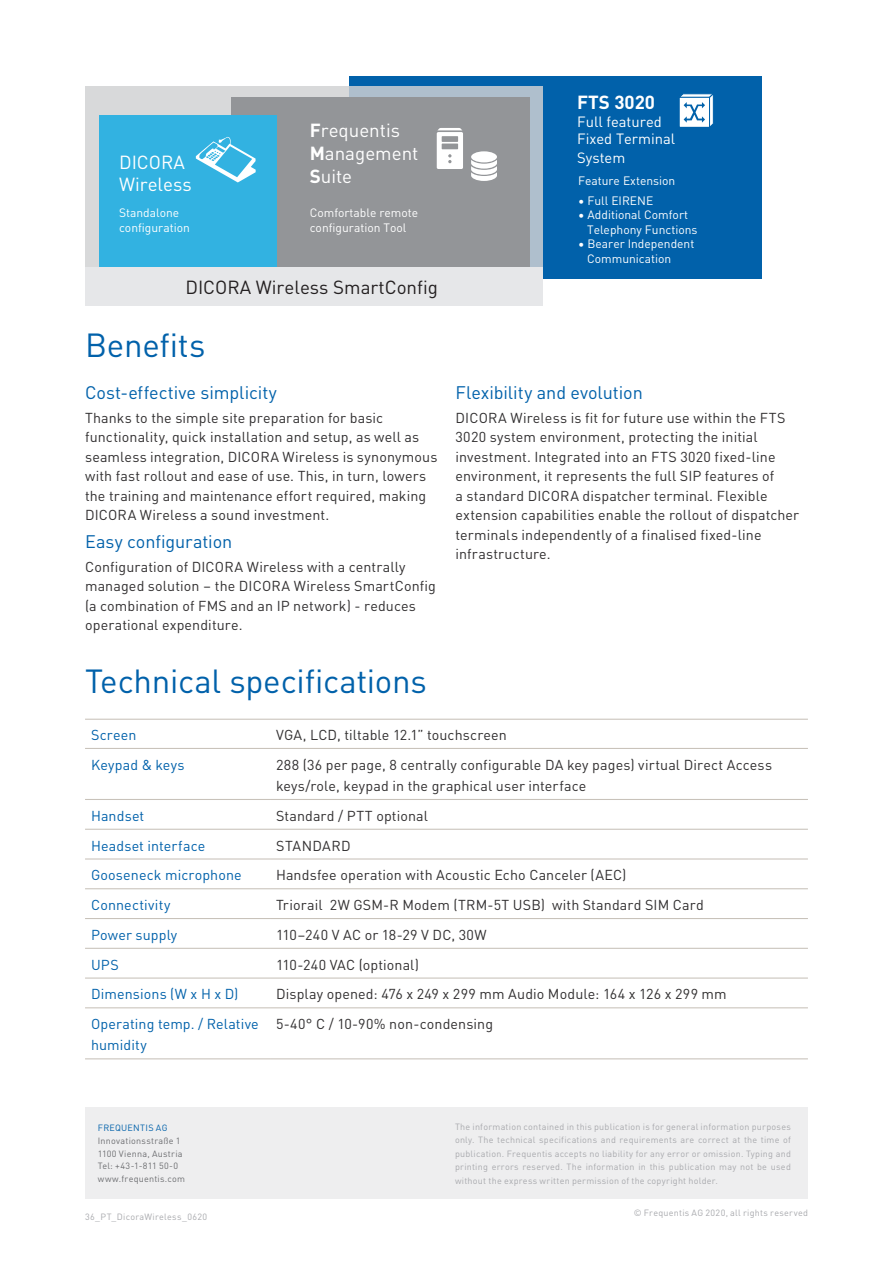
<style>
.page{position:relative;width:893px;height:1263px;background:#fff}
.page>*{position:absolute;margin:0;border:0;box-sizing:border-box;transform-origin:0 0}
.t1{font:33px "DINOT";letter-spacing:-.01em;color:#0161aa}
.t2{font:18.75px/22.8px "DINOT";color:#fff}
.t3{font:18.75px "DINOT";color:#231f20}
.t4{font:700 18.75px "DINOT";color:#fff}
.t5{font:18px "DINOT";letter-spacing:-.005em;color:#0161aa}
.t6{font:14.7px/17.4px "DINOT";color:#fff}
.t7{font:14.25px/19.5px "DINOT";letter-spacing:.01em;color:#312f30}
.t8{font:14.25px/21.3px "DINOT";letter-spacing:.01em;color:#0161aa}
.t9{font:12px/14.4px "DINOT";color:#fff}
.t10{font:9px/13.5px "DINOT";letter-spacing:.03em;color:#a8a9ad;text-align:justify}
.t11{font:9px/12.8px "DINOT";letter-spacing:.025em;color:#6c6d70}
.t12{font:9px "DINOT";letter-spacing:.03em;color:#0161aa}
.s1{font-weight:700}
</style>
<div class="page">
<div style="left:85px;top:1108px;width:723px;height:91px;background:#eeeeef"></div>
<hr style="left:85px;top:748px;width:185px;height:1px;background:#c8c2ba">
<hr style="left:270px;top:748px;width:538px;height:1px;background:#c8c2ba">
<hr style="left:85px;top:1007px;width:185px;height:1px;background:#c8c2ba">
<hr style="left:270px;top:1007px;width:538px;height:1px;background:#c8c2ba">
<hr style="left:85px;top:719px;width:185px;height:1px;background:#c8c2ba">
<hr style="left:270px;top:719px;width:538px;height:1px;background:#c8c2ba">
<hr style="left:85px;top:977px;width:185px;height:1px;background:#c8c2ba">
<hr style="left:270px;top:977px;width:538px;height:1px;background:#c8c2ba">
<hr style="left:85px;top:799px;width:185px;height:1px;background:#c8c2ba">
<hr style="left:270px;top:799px;width:538px;height:1px;background:#c8c2ba">
<hr style="left:85px;top:829px;width:185px;height:1px;background:#c8c2ba">
<hr style="left:270px;top:829px;width:538px;height:1px;background:#c8c2ba">
<hr style="left:85px;top:858px;width:185px;height:1px;background:#c8c2ba">
<hr style="left:270px;top:858px;width:538px;height:1px;background:#c8c2ba">
<hr style="left:85px;top:888px;width:185px;height:1px;background:#c8c2ba">
<hr style="left:270px;top:888px;width:538px;height:1px;background:#c8c2ba">
<hr style="left:85px;top:918px;width:185px;height:1px;background:#c8c2ba">
<hr style="left:85px;top:948px;width:185px;height:1px;background:#c8c2ba">
<hr style="left:85px;top:1058px;width:185px;height:1px;background:#c8c2ba">
<hr style="left:270px;top:918px;width:538px;height:1px;background:#c8c2ba">
<hr style="left:270px;top:948px;width:538px;height:1px;background:#c8c2ba">
<hr style="left:270px;top:1058px;width:538px;height:1px;background:#c8c2ba">
<div style="left:350px;top:77px;width:412px;height:202px;background:#0161aa"></div>
<svg style="left:85px;top:86px;width:458px;height:181px;background:#c6ced4"></svg>
<svg style="left:679px;top:93px;width:35px;height:34px"></svg>
<div style="left:231px;top:97px;width:298px;height:177px;background:#939598"></div>
<svg style="left:437px;top:128px;width:26px;height:41px"></svg>
<svg style="left:471px;top:151px;width:26px;height:30px"></svg>
<div style="left:99px;top:116px;width:177px;height:168px;background:#32b2e1"></div>
<svg style="left:196px;top:137px;width:60px;height:45px"></svg>
<div style="left:85px;top:267px;width:458px;height:39px;background:#e6e7e9"></div>
<h2 class="t2" style="left:119px;top:149px;width:74px">DICORA<br>Wireless</h2>
<p class="t9" style="left:119px;top:205px;width:72px">Standalone configuration</p>
<h2 class="t2" style="left:310px;top:118px;width:110px"><span class="s1">F</span>requentis<br><span class="s1">M</span>anagement<br><span class="s1">S</span>uite</h2>
<p class="t9" style="left:310px;top:205px;width:110px">Comfortable remote configuration Tool</p>
<h2 class="t3" style="left:185px;top:273px;width:254px">DICORA Wireless SmartConfig</h2>
<h1 class="t1" style="left:85px;top:320px;width:122px">Benefits</h1>
<p class="t5" style="left:85px;top:378px;width:193px">Cost-effective simplicity</p>
<p class="t7" style="left:85px;top:407px;width:354px">Thanks to the simple site preparation for basic functionality, quick installation and setup, as well as seamless integration, DICORA Wireless is synonymous with fast rollout and ease of use. This, in turn, lowers the training and maintenance effort required, making DICORA Wireless a sound investment.</p>
<p class="t5" style="left:85px;top:528px;width:149px">Easy configuration</p>
<p class="t7" style="left:85px;top:556px;width:352px">Configuration of DICORA Wireless with a centrally managed solution – the DICORA Wireless SmartConfig (a combination of FMS and an IP network) - reduces operational expenditure.</p>
<h2 class="t4" style="left:577px;top:88px;width:79px">FTS 3020</h2>
<p class="t6" style="left:577px;top:112px;width:99px">Full featured<br>Fixed Terminal</p>
<p class="t6" style="left:577px;top:148px;width:50px">System</p>
<p class="t9" style="left:578px;top:172px;width:99px">Feature Extension</p>
<p class="t9" style="left:578px;top:193px;width:77px">• Full EIRENE</p>
<p class="t9" style="left:587px;top:207px;width:112px;text-indent:-9px">• Additional Comfort<br>Telephony Functions</p>
<p class="t9" style="left:587px;top:236px;width:109px;text-indent:-9px">• Bearer Independent<br>Communication</p>
<p class="t5" style="left:455px;top:378px;width:189px">Flexibility and evolution</p>
<p class="t7" style="left:455px;top:407px;width:345px">DICORA Wireless is fit for future use within the FTS 3020 system environment, protecting the initial investment. Integrated into an FTS 3020 fixed-line environment, it represents the full SIP features of<br>a standard DICORA dispatcher terminal. Flexible extension capabilities enable the rollout of dispatcher terminals independently of a finalised fixed-line infrastructure.</p>
<h1 class="t1" style="left:85px;top:656px;width:343px">Technical specifications</h1>
<p class="t8" style="left:91px;top:723px;width:47px">Screen</p>
<p class="t7" style="left:276px;top:724px;width:232px">VGA, LCD, tiltable 12.1” touchscreen</p>
<p class="t8" style="left:91px;top:753px;width:95px">Keypad &amp; keys</p>
<p class="t7" style="left:276px;top:753px;width:498px;line-height:21.3px">288 (36 per page, 8 centrally configurable DA key pages) virtual Direct Access keys/role, keypad in the graphical user interface</p>
<p class="t8" style="left:91px;top:804px;width:55px">Handset</p>
<p class="t7" style="left:276px;top:805px;width:153px">Standard / PTT optional</p>
<p class="t8" style="left:91px;top:834px;width:116px">Headset interface</p>
<p class="t7" style="left:276px;top:835px;width:11px">standard</p>
<p class="t8" style="left:91px;top:863px;width:152px">Gooseneck microphone</p>
<p class="t7" style="left:276px;top:864px;width:352px">Handsfee operation with Acoustic Echo Canceler (AEC)</p>
<p class="t8" style="left:91px;top:893px;width:81px">Connectivity</p>
<p class="t7" style="left:276px;top:894px;width:429px">Triorail 2W GSM-R Modem (TRM-5T USB) with Standard SIM Card</p>
<p class="t8" style="left:91px;top:923px;width:88px">Power supply</p>
<p class="t7" style="left:276px;top:924px;width:212px">110–240 V AC or 18-29 V DC, 30W</p>
<p class="t8" style="left:91px;top:953px;width:29px">UPS</p>
<p class="t7" style="left:276px;top:954px;width:144px">110-240 VAC (optional)</p>
<p class="t8" style="left:91px;top:983px;width:149px">Dimensions (W x H x D)</p>
<p class="t7" style="left:276px;top:983px;width:452px">Display opened: 476 x 249 x 299 mm Audio Module: 164 x 126 x 299 mm</p>
<p class="t8" style="left:91px;top:1012px;width:169px">Operating temp. / Relative humidity</p>
<p class="t7" style="left:276px;top:1013px;width:219px">5-40° C / 10-90% non-condensing</p>
<p class="t12" style="left:98px;top:1121px;width:71px">FREQUENTIS AG</p>
<p class="t11" style="left:98px;top:1134px;width:89px">Innovationsstraße 1<br>1100 Vienna, Austria<br>Tel: +43-1-811 50-0 www.frequentis.com</p>
<p class="t10" style="left:85px;top:1210px;width:124px">36_PT_DicoraWireless_0620</p>
<p class="t10" style="left:455px;top:1119px;width:337px">The information contained in this publication is for general information purposes only. The technical specifications and requirements are correct at the time of publication. Frequentis accepts no liability for any error or omission. Typing and printing errors reserved. The information in this publication may not be used without the express written permission of the copyright holder.</p>
<p class="t10" style="left:634px;top:1205px;width:176px">© Frequentis AG 2020, all rights reserved</p>
</div>
